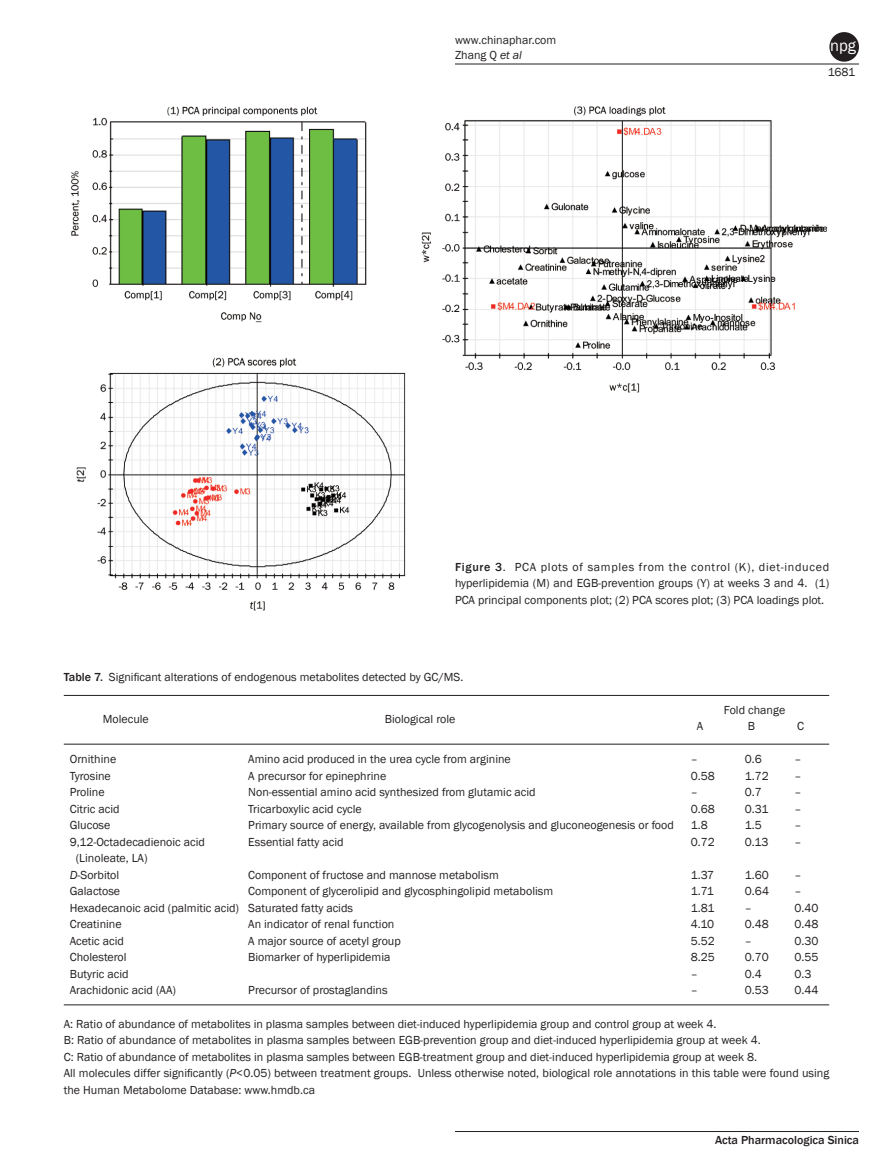
<style>
.page{position:relative;width:893px;height:1170px;background:#fff}
.page>*{position:absolute;margin:0;border:0;box-sizing:border-box;transform-origin:0 0}
.t1{font:16.5px "Franklin Gothic Book 2";color:#fff}
.t2{font:12px/16.5px "Franklin Gothic Book 2";color:#231f20}
.t3{font:12px "Franklin Gothic";color:#231f20}
.t4{font:500 12px "Franklin Gothic";color:#231f20}
.s1{font-family:"Franklin Gothic";font-style:italic}
.s2{font-family:"Franklin Gothic";font-weight:500}
.s3{font-weight:500}
.s4{font-family:"Franklin Gothic"}
</style>
<div class="page">
<hr style="left:455px;top:64px;width:404px;height:1px;background:#231f20">
<hr style="left:455px;top:1131px;width:404px;height:1px;background:#231f20">
<div style="left:829px;top:32px;width:30px;height:30px;background:#231f20;border-radius:50%"></div>
<hr style="left:64px;top:695px;width:765px;height:1px;background:#231f20">
<hr style="left:64px;top:743px;width:765px;height:1px;background:#231f20">
<hr style="left:64px;top:1004px;width:765px;height:1px;background:#231f20">
<img style="left:70px;top:106px;width:757px;height:505px">
<p class="t2" style="left:455px;top:32px;width:103px;line-height:15px">www.chinaphar.com<br>Zhang Q <span class="s1">et al</span></p>
<h1 class="t1" style="left:830px;top:35px;width:27px">npg</h1>
<p class="t2" style="left:828px;top:64px;width:29px">1681</p>
<p class="t2" style="left:455px;top:558px;width:376px;text-align:justify"><span class="s2">Figure 3</span>. PCA plots of samples from the control (K), diet-induced hyperlipidemia (M) and EGB-prevention groups (Y) at weeks 3 and 4. (1)<br>PCA principal components plot; (2) PCA scores plot; (3) PCA loadings plot.</p>
<p class="t3" style="left:64px;top:669px;width:401px"><span class="s3">Table 7.</span> Significant alterations of endogenous metabolites detected by GC/MS.</p>
<p class="t2" style="left:103px;top:710px;width:48px">Molecule</p>
<p class="t2" style="left:385px;top:710px;width:72px">Biological role</p>
<p class="t3" style="left:724px;top:702px;width:63px">Fold change</p>
<p class="t2" style="left:697px;top:718px;width:8px">A</p>
<p class="t2" style="left:748px;top:718px;width:9px">B</p>
<p class="t2" style="left:797px;top:718px;width:8px">C</p>
<p class="t2" style="left:70px;top:751px;width:48px">Ornithine</p>
<p class="t2" style="left:248px;top:751px;width:264px">Amino acid produced in the urea cycle from arginine</p>
<p class="t2" style="left:691px;top:751px;width:9px">–</p>
<p class="t2" style="left:745px;top:751px;width:19px">0.6</p>
<p class="t2" style="left:794px;top:751px;width:9px">–</p>
<p class="t2" style="left:70px;top:767px;width:43px">Tyrosine</p>
<p class="t2" style="left:248px;top:767px;width:139px">A precursor for epinephrine</p>
<p class="t2" style="left:691px;top:767px;width:26px">0.58</p>
<p class="t2" style="left:745px;top:767px;width:26px">1.72</p>
<p class="t2" style="left:794px;top:767px;width:9px">–</p>
<p class="t2" style="left:70px;top:784px;width:36px">Proline</p>
<p class="t2" style="left:248px;top:784px;width:289px">Non-essential amino acid synthesized from glutamic acid</p>
<p class="t2" style="left:691px;top:784px;width:9px">–</p>
<p class="t2" style="left:745px;top:784px;width:19px">0.7</p>
<p class="t2" style="left:794px;top:784px;width:9px">–</p>
<p class="t2" style="left:70px;top:800px;width:51px">Citric acid</p>
<p class="t2" style="left:248px;top:800px;width:115px">Tricarboxylic acid cycle</p>
<p class="t2" style="left:691px;top:800px;width:26px">0.68</p>
<p class="t2" style="left:745px;top:800px;width:25px">0.31</p>
<p class="t2" style="left:794px;top:800px;width:9px">–</p>
<p class="t2" style="left:70px;top:817px;width:42px">Glucose</p>
<p class="t2" style="left:248px;top:817px;width:427px">Primary source of energy, available from glycogenolysis and gluconeogenesis or food</p>
<p class="t2" style="left:691px;top:817px;width:18px">1.8</p>
<p class="t2" style="left:745px;top:817px;width:18px">1.5</p>
<p class="t2" style="left:794px;top:817px;width:9px">–</p>
<p class="t2" style="left:70px;top:833px;width:137px">9,12-Octadecadienoic acid</p>
<p class="t2" style="left:248px;top:833px;width:97px">Essential fatty acid</p>
<p class="t2" style="left:691px;top:833px;width:26px">0.72</p>
<p class="t2" style="left:745px;top:833px;width:25px">0.13</p>
<p class="t2" style="left:794px;top:833px;width:9px">–</p>
<p class="t2" style="left:70px;top:850px;width:79px;text-indent:6px">(Linoleate, LA)<br><span class="s1">D</span>-Sorbitol</p>
<p class="t2" style="left:248px;top:866px;width:252px">Component of fructose and mannose metabolism</p>
<p class="t2" style="left:691px;top:866px;width:25px">1.37</p>
<p class="t2" style="left:745px;top:866px;width:26px">1.60</p>
<p class="t2" style="left:794px;top:866px;width:9px">–</p>
<p class="t2" style="left:70px;top:883px;width:52px">Galactose</p>
<p class="t2" style="left:248px;top:883px;width:306px">Component of glycerolipid and glycosphingolipid metabolism</p>
<p class="t2" style="left:691px;top:883px;width:25px">1.71</p>
<p class="t2" style="left:745px;top:883px;width:26px">0.64</p>
<p class="t2" style="left:794px;top:883px;width:9px">–</p>
<p class="t2" style="left:70px;top:899px;width:285px">Hexadecanoic acid (palmitic acid) Saturated fatty acids</p>
<p class="t2" style="left:691px;top:899px;width:25px">1.81</p>
<p class="t2" style="left:745px;top:899px;width:9px">–</p>
<p class="t2" style="left:794px;top:899px;width:26px">0.40</p>
<p class="t2" style="left:70px;top:916px;width:53px">Creatinine</p>
<p class="t2" style="left:248px;top:916px;width:148px">An indicator of renal function</p>
<p class="t2" style="left:691px;top:916px;width:25px">4.10</p>
<p class="t2" style="left:745px;top:916px;width:26px">0.48</p>
<p class="t2" style="left:794px;top:916px;width:26px">0.48</p>
<p class="t2" style="left:70px;top:932px;width:56px">Acetic acid</p>
<p class="t2" style="left:248px;top:932px;width:154px">A major source of acetyl group</p>
<p class="t2" style="left:691px;top:932px;width:26px">5.52</p>
<p class="t2" style="left:745px;top:932px;width:9px">–</p>
<p class="t2" style="left:794px;top:932px;width:26px">0.30</p>
<p class="t2" style="left:70px;top:949px;width:58px">Cholesterol</p>
<p class="t2" style="left:248px;top:949px;width:144px">Biomarker of hyperlipidemia</p>
<p class="t2" style="left:691px;top:949px;width:26px">8.25</p>
<p class="t2" style="left:745px;top:949px;width:26px">0.70</p>
<p class="t2" style="left:794px;top:949px;width:26px">0.55</p>
<p class="t2" style="left:70px;top:965px;width:60px">Butyric acid</p>
<p class="t2" style="left:691px;top:965px;width:9px">–</p>
<p class="t2" style="left:745px;top:965px;width:19px">0.4</p>
<p class="t2" style="left:794px;top:965px;width:19px">0.3</p>
<p class="t2" style="left:70px;top:982px;width:108px">Arachidonic acid (AA)</p>
<p class="t2" style="left:248px;top:982px;width:141px">Precursor of prostaglandins</p>
<p class="t2" style="left:691px;top:982px;width:9px">–</p>
<p class="t2" style="left:745px;top:982px;width:26px">0.53</p>
<p class="t2" style="left:794px;top:982px;width:26px">0.44</p>
<p class="t2" style="left:64px;top:1015px;width:767px">A: Ratio of abundance of metabolites in plasma samples between diet-induced hyperlipidemia group and control group at week 4.<br>B: Ratio of abundance of metabolites in plasma samples between EGB-prevention group and diet-induced hyperlipidemia group at week 4.<br>C: Ratio of abundance of metabolites in plasma samples between EGB-treatment group and diet-induced hyperlipidemia group at week 8.<br><span class="s4">All molecules differ significantly (</span><span class="s1">P</span>&lt;0.05) between treatment groups. Unless otherwise noted, biological role annotations in this table were found using the Human Metabolome Database: www.hmdb.ca</p>
<p class="t4" style="left:715px;top:1132px;width:145px">Acta Pharmacologica Sinica</p>
</div>
